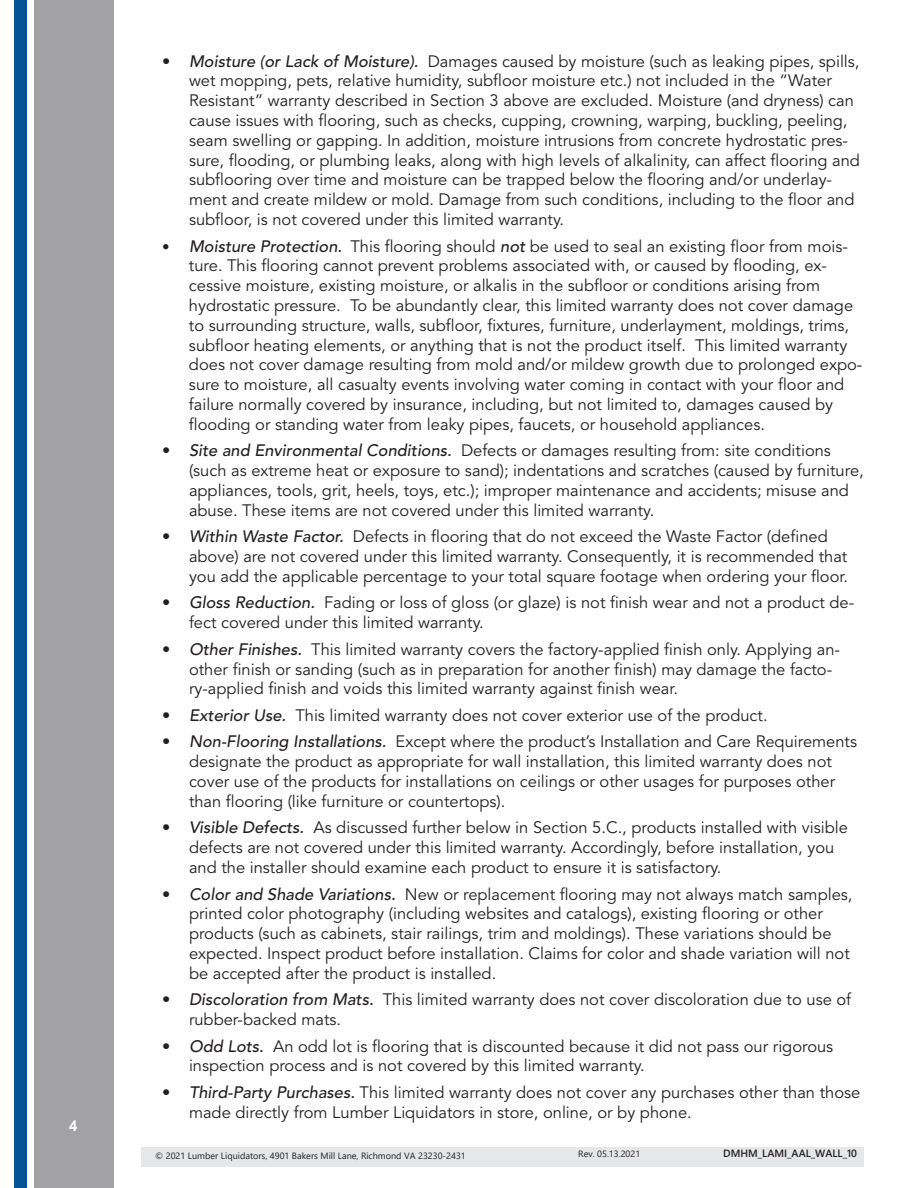
<style>
.page{position:relative;width:918px;height:1188px;background:#fff}
.page>*{position:absolute;margin:0;border:0;box-sizing:border-box;transform-origin:0 0}
.Warranty_Bullets{font:16.5px/19.8px "Avenir";color:#231f20}
.t1{font:700 15px "Arial";color:#fff}
.t2{font:700 10.5px "Yu Gothic UI";color:#231f20}
.t3{font:9.15px "Yu Gothic UI";color:#231f20}
.s1{font-weight:500;font-style:italic}
.s2{font-weight:800;font-size:15px}
</style>
<div class="page">
<div style="left:14px;top:0;width:12px;height:1188px;background:#075394"></div>
<div style="left:34px;top:0;width:80px;height:1188px;background:#a2a1a4"></div>
<div style="left:141px;top:1147px;width:723px;height:19px;background:#e6e7e9"></div>
<p class="t1" style="left:69px;top:1117px;width:10px">4</p>
<p class="Warranty_Bullets" style="left:189px;top:52px;width:673px;text-indent:-27px">• <span class="s1">Moisture (or Lack of Moisture).</span> Damages caused by moisture (such as leaking pipes, spills, wet mopping, pets, relative humidity, subfloor moisture etc.) not included in the “Water Resistant” warranty described in Section 3 above are excluded. Moisture (and dryness) can cause issues with flooring, such as checks, cupping, crowning, warping, buckling, peeling, seam swelling or gapping. In addition, moisture intrusions from concrete hydrostatic pres&shy;sure, flooding, or plumbing leaks, along with high levels of alkalinity, can affect flooring and subflooring over time and moisture can be trapped below the flooring and/or underlay&shy;ment and create mildew or mold. Damage from such conditions, including to the floor and subfloor, is not covered under this limited warranty.</p>
<p class="Warranty_Bullets" style="left:189px;top:236px;width:675px;text-indent:-27px"><span class="s2">•</span> <span class="s1">Moisture Protection.</span> This flooring should <span class="s1">not</span> be used to seal an existing floor from mois&shy;ture. This flooring cannot prevent problems associated with, or caused by flooding, ex&shy;cessive moisture, existing moisture, or alkalis in the subfloor or conditions arising from hydrostatic pressure. To be abundantly clear, this limited warranty does not cover damage to surrounding structure, walls, subfloor, fixtures, furniture, underlayment, moldings, trims, subfloor heating elements, or anything that is not the product itself. This limited warranty does not cover damage resulting from mold and/or mildew growth due to prolonged expo&shy;sure to moisture, all casualty events involving water coming in contact with your floor and failure normally covered by insurance, including, but not limited to, damages caused by flooding or standing water from leaky pipes, faucets, or household appliances.</p>
<p class="Warranty_Bullets" style="left:189px;top:441px;width:676px;text-indent:-27px">• <span class="s1">Site and Environmental Conditions.</span> Defects or damages resulting from: site conditions (such as extreme heat or exposure to sand); indentations and scratches (caused by furniture, appliances, tools, grit, heels, toys, etc.); improper maintenance and accidents; misuse and abuse. These items are not covered under this limited warranty.</p>
<p class="Warranty_Bullets" style="left:189px;top:527px;width:661px;text-indent:-27px">• <span class="s1">Within Waste Factor.</span> Defects in flooring that do not exceed the Waste Factor (defined above) are not covered under this limited warranty. Consequently, it is recommended that you add the applicable percentage to your total square footage when ordering your floor.</p>
<p class="Warranty_Bullets" style="left:189px;top:593px;width:667px;text-indent:-27px">• <span class="s1">Gloss Reduction.</span> Fading or loss of gloss (or glaze) is not finish wear and not a product de&shy;fect covered under this limited warranty.</p>
<p class="Warranty_Bullets" style="left:189px;top:640px;width:653px;text-indent:-27px">• <span class="s1">Other Finishes.</span> This limited warranty covers the factory-applied finish only. Applying an&shy;other finish or sanding (such as in preparation for another finish) may damage the facto&shy;ry-applied finish and voids this limited warranty against finish wear.</p>
<p class="Warranty_Bullets" style="left:162px;top:706px;width:607px">• <span class="s1">Exterior Use.</span> This limited warranty does not cover exterior use of the product.</p>
<p class="Warranty_Bullets" style="left:189px;top:732px;width:670px;text-indent:-27px">• <span class="s1">Non-Flooring Installations.</span> Except where the product’s Installation and Care Requirements designate the product as appropriate for wall installation, this limited warranty does not cover use of the products for installations on ceilings or other usages for purposes other than flooring (like furniture or countertops).</p>
<p class="Warranty_Bullets" style="left:189px;top:818px;width:661px;text-indent:-27px">• <span class="s1">Visible Defects.</span> As discussed further below in Section 5.C., products installed with visible defects are not covered under this limited warranty. Accordingly, before installation, you and the installer should examine each product to ensure it is satisfactory.</p>
<p class="Warranty_Bullets" style="left:189px;top:884px;width:665px;text-indent:-27px">• <span class="s1">Color and Shade Variations.</span> New or replacement flooring may not always match samples, printed color photography (including websites and catalogs), existing flooring or other products (such as cabinets, stair railings, trim and moldings). These variations should be expected. Inspect product before installation. Claims for color and shade variation will not be accepted after the product is installed.</p>
<p class="Warranty_Bullets" style="left:189px;top:990px;width:664px;text-indent:-27px">• <span class="s1">Discoloration from Mats.</span> This limited warranty does not cover discoloration due to use of rubber-backed mats.</p>
<p class="Warranty_Bullets" style="left:189px;top:1037px;width:646px;text-indent:-27px">• <span class="s1">Odd Lots.</span> An odd lot is flooring that is discounted because it did not pass our rigorous inspection process and is not covered by this limited warranty.</p>
<p class="Warranty_Bullets" style="left:189px;top:1083px;width:673px;text-indent:-27px">• <span class="s1">Third-Party Purchases.</span> This limited warranty does not cover any purchases other than those made directly from Lumber Liquidators in store, online, or by phone.</p>
<p class="t3" style="left:155px;top:1147px;width:312px">© 2021 Lumber Liquidators, 4901 Bakers Mill Lane, Richmond VA 23230-2431</p>
<p class="t3" style="left:578px;top:1145px;width:64px">Rev. 05.13.2021</p>
<p class="t2" style="left:723px;top:1148px;width:135px">DMHM_LAMI_AAL_WALL_10</p>
</div>
